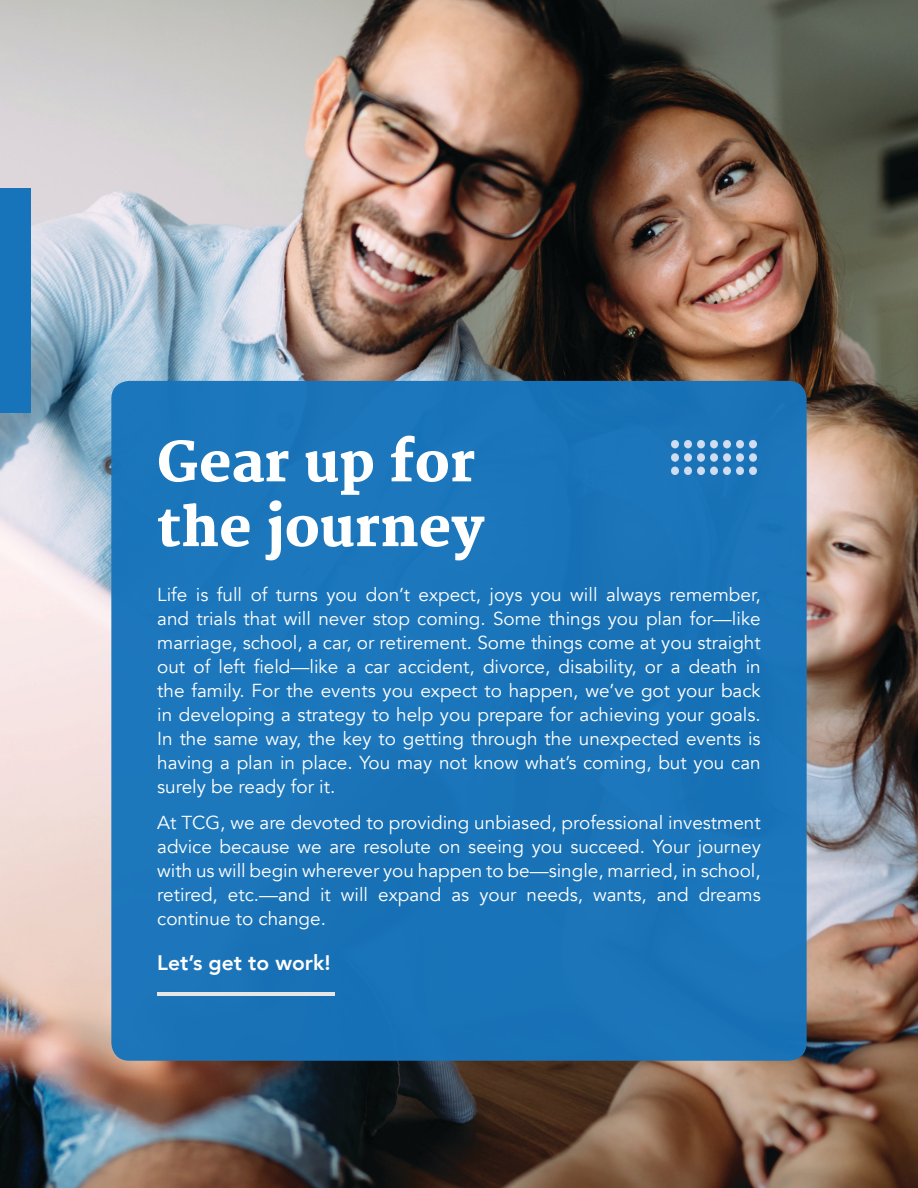
<style>
.page{position:relative;width:918px;height:1188px;background:#fff}
.page>*{position:absolute;margin:0;border:0;box-sizing:border-box;transform-origin:0 0}
.dotted_lines{font:800 54px/64.8px "Merriweather";color:#fff}
.dotted_lines-2{font:800 21px "Avenir";color:#fff}
.dotted_lines-3{font:18.75px/24px "Avenir";color:#fff;text-align:justify}
</style>
<div class="page">
<img style="left:0;top:0;width:918px;height:1188px">
<div style="left:111px;top:381px;width:696px;height:680px;background:#1774bb;border-radius:18px"></div>
<hr style="left:157px;top:992px;width:177px;height:4px;background:#e8e7e6">
<img style="left:671px;top:441px;width:86px;height:33px">
<div style="left:0;top:188px;width:31px;height:225px;background:#1774bb"></div>
<p class="dotted_lines" style="left:157px;top:432px;width:328px">Gear up for the journey</p>
<p class="dotted_lines-3" style="left:157px;top:582px;width:605px">Life is full of turns you don’t expect, joys you will always remember, and trials that will never stop coming. Some things you plan for—like marriage, school, a car, or retirement. Some things come at you straight out of left field—like a car accident, divorce, disability, or a death in the family. For the events you expect to happen, we’ve got your back in developing a strategy to help you prepare for achieving your goals.<br>In the same way, the key to getting through the unexpected events is having a plan in place. You may not know what’s coming, but you can surely be ready for it.</p>
<p class="dotted_lines-3" style="left:157px;top:810px;width:605px">At TCG, we are devoted to providing unbiased, professional investment advice because we are resolute on seeing you succeed. Your journey with us will begin wherever you happen to be—single, married, in school, retired, etc.—and it will expand as your needs, wants, and dreams continue to change.</p>
<p class="dotted_lines-2" style="left:157px;top:946px;width:175px">Let’s get to work!</p>
</div>
